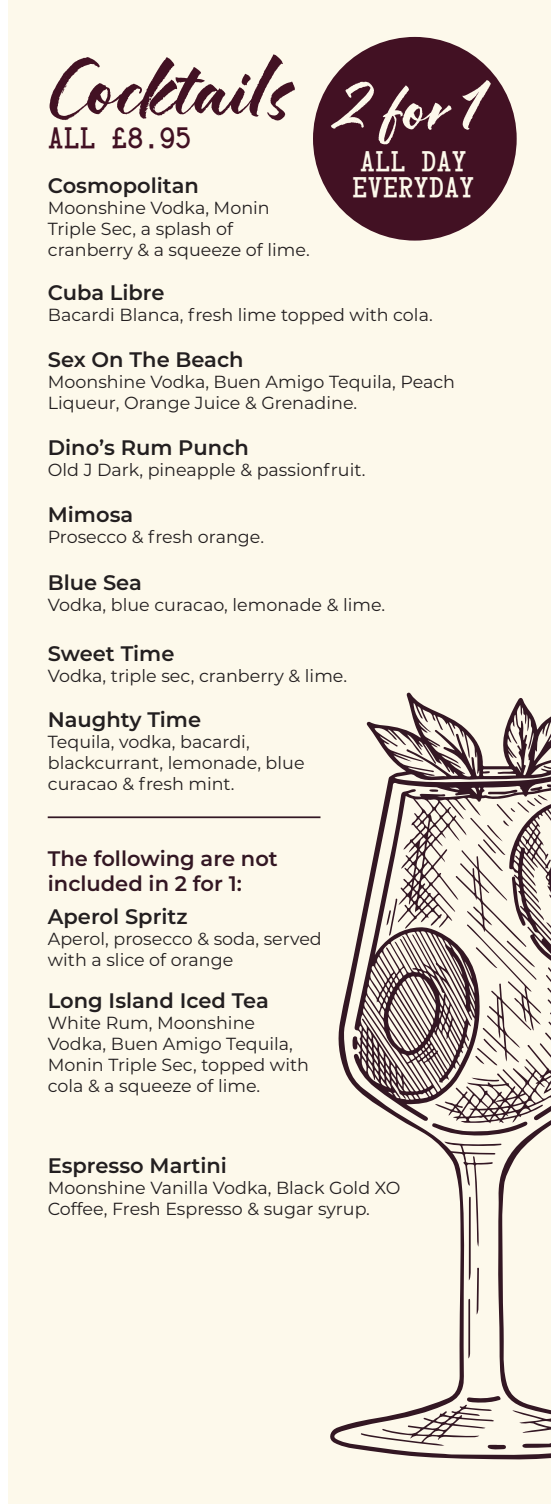
<style>
.page{position:relative;width:551px;height:1504px;background:#fff}
.page>*{position:absolute;margin:0;border:0;box-sizing:border-box;transform-origin:0 0}
.t1{font:63px "Hello Bloomie Script";color:#421123}
.t2{font:53.2px "Hello Bloomie Script";color:#fdf9eb}
.t3{font:24.5px "Card Characters";color:#421123}
.t4{font:23.62px/26.2px "Card Characters";color:#fdf9eb;text-align:center}
.t5{font:600 21px "Montserrat";color:#231f20}
.t6{font:600 21px/25.2px "Montserrat";color:#331723}
.t7{font:17.5px/21px "Montserrat";color:#231f20}
</style>
<div class="page">
<div style="left:9px;top:0;width:542px;height:1503px;background:#fdf9eb"></div>
<div style="left:313px;top:37px;width:203px;height:203px;background:#421123;border-radius:50%"></div>
<svg style="left:330px;top:692px;width:221px;height:767px"></svg>
<svg style="left:431px;top:1121px;width:96px;height:14px"></svg>
<svg style="left:533px;top:1090px;width:18px;height:30px"></svg>
<svg style="left:522px;top:1441px;width:29px;height:6px"></svg>
<svg style="left:469px;top:1196px;width:1px;height:84px"></svg>
<svg style="left:468px;top:1298px;width:2px;height:60px"></svg>
<svg style="left:476px;top:1267px;width:3px;height:47px"></svg>
<svg style="left:360px;top:1395px;width:146px;height:54px"></svg>
<svg style="left:471px;top:1077px;width:28px;height:4px"></svg>
<svg style="left:386px;top:898px;width:11px;height:37px"></svg>
<svg style="left:429px;top:789px;width:9px;height:2px"></svg>
<svg style="left:455px;top:785px;width:93px;height:280px"></svg>
<hr style="left:48px;top:816px;width:272px;height:2px;background:#331723">
<h1 class="t1" style="left:48px;top:54px;width:246px">COCKTAILS</h1>
<h3 class="t3" style="left:48px;top:122px;width:145px">ALL £8.95</h3>
<p class="t5" style="left:48px;top:171px;width:153px">Cosmopolitan</p>
<p class="t7" style="left:48px;top:197px;width:263px">Moonshine Vodka, Monin<br>Triple Sec, a splash of cranberry &amp; a squeeze of lime.</p>
<h2 class="t2" style="left:339px;top:79px;width:153px">2 FOR 1</h2>
<h3 class="t4" style="left:352px;top:147px;width:124px">ALL DAY<br>EVERYDAY</h3>
<p class="t5" style="left:48px;top:277px;width:118px">Cuba Libre</p>
<p class="t7" style="left:48px;top:303px;width:386px">Bacardi Blanca, fresh lime topped with cola.</p>
<p class="t5" style="left:48px;top:344px;width:197px">Sex On The Beach</p>
<p class="t7" style="left:48px;top:370px;width:408px">Moonshine Vodka, Buen Amigo Tequila, Peach<br>Liqueur, Orange Juice &amp; Grenadine.</p>
<p class="t5" style="left:48px;top:432px;width:202px">Dino’s Rum Punch</p>
<p class="t7" style="left:48px;top:458px;width:319px">Old J Dark, pineapple &amp; passionfruit.</p>
<p class="t5" style="left:48px;top:500px;width:87px">Mimosa</p>
<p class="t7" style="left:48px;top:526px;width:218px">Prosecco &amp; fresh orange.</p>
<p class="t5" style="left:48px;top:567px;width:95px">Blue Sea</p>
<p class="t7" style="left:48px;top:593px;width:339px">Vodka, blue curacao, lemonade &amp; lime.</p>
<p class="t5" style="left:48px;top:638px;width:128px">Sweet Time</p>
<p class="t7" style="left:48px;top:664px;width:301px">Vodka, triple sec, cranberry &amp; lime.</p>
<p class="t5" style="left:48px;top:704px;width:155px">Naughty Time</p>
<p class="t7" style="left:48px;top:730px;width:258px">Tequila, vodka, bacardi, blackcurrant, lemonade, blue curacao &amp; fresh mint.</p>
<p class="t6" style="left:48px;top:844px;width:231px">The following are not included in 2 for 1:</p>
<p class="t5" style="left:48px;top:901px;width:141px">Aperol Spritz</p>
<p class="t7" style="left:48px;top:927px;width:275px">Aperol, prosecco &amp; soda, served with a slice of orange</p>
<p class="t5" style="left:48px;top:985px;width:222px">Long Island Iced Tea</p>
<p class="t7" style="left:48px;top:1011px;width:263px">White Rum, Moonshine<br>Vodka, Buen Amigo Tequila,<br>Monin Triple Sec, topped with cola &amp; a squeeze of lime.</p>
<p class="t5" style="left:48px;top:1150px;width:181px">Espresso Martini</p>
<p class="t7" style="left:48px;top:1176px;width:354px">Moonshine Vanilla Vodka, Black Gold XO<br>Coffee, Fresh Espresso &amp; sugar syrup.</p>
</div>
